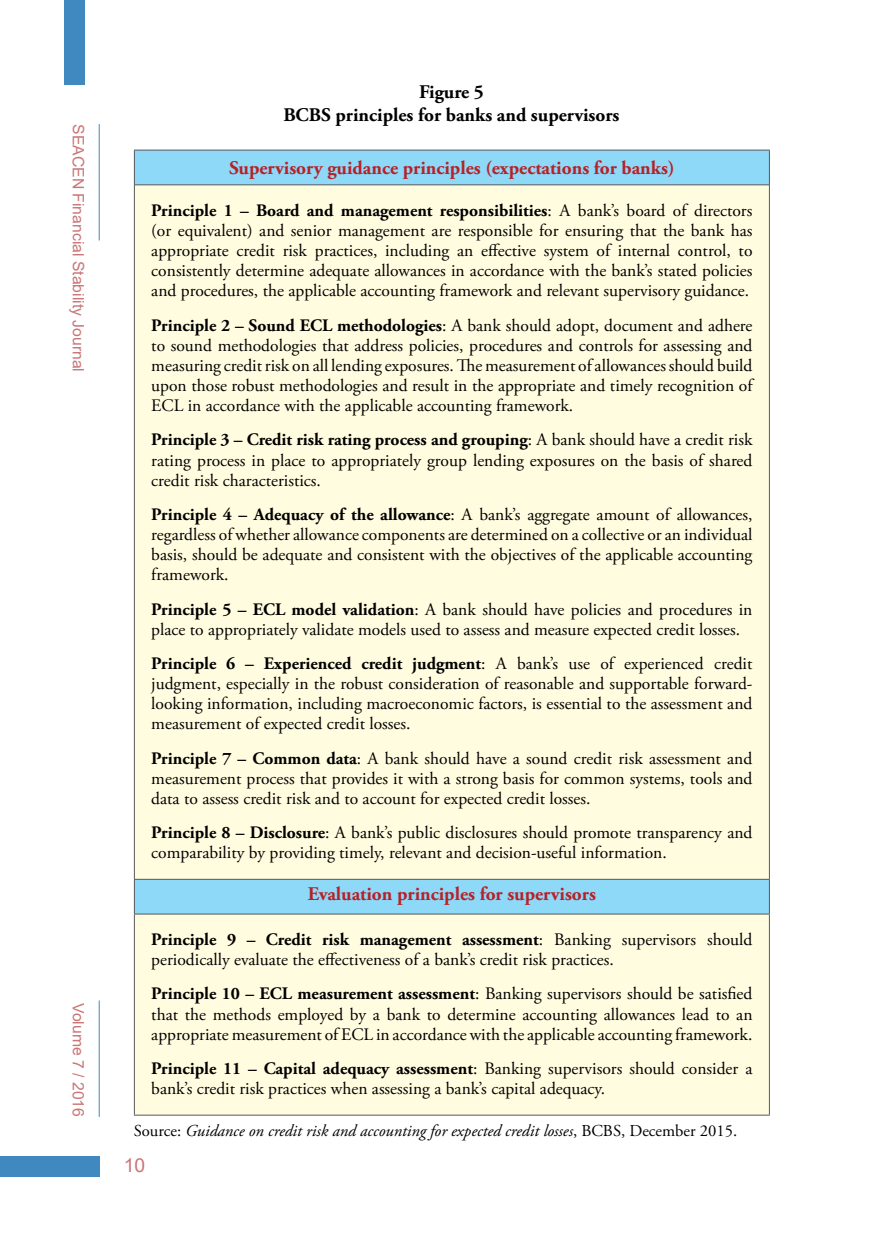
<style>
.page{position:relative;width:893px;height:1241px;background:#fff}
.page>*{position:absolute;margin:0;border:0;box-sizing:border-box;transform-origin:0 0}
.t1{font:700 19.25px "Adobe Garamond Pro";color:#b72126}
.t2{font:700 19.25px/22.2px "Adobe Garamond Pro";color:#000;text-align:center}
.t3{font:19.25px "Arial";color:#ca7576}
.t4{font:17.5px/20.1px "Adobe Garamond Pro";color:#000;text-align:justify}
.t5{font:italic 16.62px "Adobe Garamond Pro";color:#000}
.t6{font:15.75px "Arial";color:#ca7576}
.s1{font-weight:700}
.s2{font-style:normal}
</style>
<div class="page">
<div style="left:0;top:1156px;width:99px;height:20px;background:#3f89c0"></div>
<hr style="left:99px;top:124px;width:1px;height:116px;background:#3f89c0">
<hr style="left:99px;top:1000px;width:1px;height:116px;background:#3f89c0">
<div style="left:64px;top:0;width:20px;height:84px;background:#3f89c0"></div>
<div style="left:134px;top:150px;width:635px;height:35px;background:#8ed8f8"></div>
<div style="left:135px;top:185px;width:634px;height:929px;background:#fffcdf"></div>
<div style="left:134px;top:879px;width:635px;height:34px;background:#8ed8f8"></div>
<hr style="left:135px;top:184px;width:634px;height:1px;background:#58595b">
<hr style="left:134px;top:150px;width:636px;height:1px;background:#58595b">
<hr style="left:134px;top:150px;width:1px;height:35px;background:#58595b">
<hr style="left:769px;top:150px;width:1px;height:35px;background:#58595b">
<hr style="left:134px;top:185px;width:1px;height:693px;background:#58595b">
<hr style="left:769px;top:185px;width:1px;height:693px;background:#58595b">
<hr style="left:134px;top:878px;width:636px;height:1px;background:#58595b">
<hr style="left:134px;top:879px;width:1px;height:34px;background:#58595b">
<hr style="left:769px;top:879px;width:1px;height:34px;background:#58595b">
<hr style="left:134px;top:913px;width:636px;height:1px;background:#58595b">
<hr style="left:134px;top:914px;width:1px;height:200px;background:#58595b">
<hr style="left:769px;top:914px;width:1px;height:200px;background:#58595b">
<hr style="left:134px;top:1114px;width:636px;height:1px;background:#58595b">
<p class="t6" style="left:89px;top:124px;width:249px;rotate:90deg">SEACEN Financial Stability Journal</p>
<p class="t6" style="left:89px;top:1002px;width:115px;rotate:90deg">Volume 7 / 2016</p>
<p class="t2" style="left:283px;top:81px;width:338px">Figure 5<br>BCBS principles for banks and supervisors</p>
<p class="t1" style="left:229px;top:157px;width:447px">Supervisory guidance principles (expectations for banks)</p>
<p class="t4" style="left:151px;top:201px;width:603px"><span class="s1">Principle 1 – Board and management responsibilities</span>: A bank’s board of directors (or equivalent) and senior management are responsible for ensuring that the bank has appropriate credit risk practices, including an effective system of internal control, to consistently determine adequate allowances in accordance with the bank’s stated policies and procedures, the applicable accounting framework and relevant supervisory guidance.</p>
<p class="t4" style="left:151px;top:315px;width:603px"><span class="s1">Principle 2 – Sound ECL methodologies</span>: A bank should adopt, document and adhere to sound methodologies that address policies, procedures and controls for assessing and measuring credit risk on all lending exposures. The measurement of allowances should build upon those robust methodologies and result in the appropriate and timely recognition of ECL in accordance with the applicable accounting framework.</p>
<p class="t4" style="left:151px;top:430px;width:603px"><span class="s1">Principle 3 – Credit risk rating process and grouping</span>: A bank should have a credit risk rating process in place to appropriately group lending exposures on the basis of shared credit risk characteristics.</p>
<p class="t4" style="left:151px;top:505px;width:603px"><span class="s1">Principle 4 – Adequacy of the allowance</span>: A bank’s aggregate amount of allowances, regardless of whether allowance components are determined on a collective or an individual basis, should be adequate and consistent with the objectives of the applicable accounting framework.</p>
<p class="t4" style="left:151px;top:599px;width:603px"><span class="s1">Principle 5 – ECL model validation</span>: A bank should have policies and procedures in place to appropriately validate models used to assess and measure expected credit losses.</p>
<p class="t4" style="left:151px;top:653px;width:603px"><span class="s1">Principle 6 – Experienced credit judgment</span>: A bank’s use of experienced credit judgment, especially in the robust consideration of reasonable and supportable forward&shy;looking information, including macroeconomic factors, is essential to the assessment and measurement of expected credit losses.</p>
<p class="t4" style="left:151px;top:748px;width:603px"><span class="s1">Principle 7 – Common data</span>: A bank should have a sound credit risk assessment and measurement process that provides it with a strong basis for common systems, tools and data to assess credit risk and to account for expected credit losses.</p>
<p class="t4" style="left:151px;top:823px;width:603px"><span class="s1">Principle 8 – Disclosure</span>: A bank’s public disclosures should promote transparency and comparability by providing timely, relevant and decision-useful information.</p>
<p class="t1" style="left:308px;top:882px;width:290px">Evaluation principles for supervisors</p>
<p class="t4" style="left:151px;top:929px;width:603px"><span class="s1">Principle 9 – Credit risk management assessment</span>: Banking supervisors should periodically evaluate the effectiveness of a bank’s credit risk practices.</p>
<p class="t4" style="left:151px;top:984px;width:603px"><span class="s1">Principle 10 – ECL measurement assessment</span>: Banking supervisors should be satisfied that the methods employed by a bank to determine accounting allowances lead to an appropriate measurement of ECL in accordance with the applicable accounting framework.</p>
<p class="t4" style="left:151px;top:1058px;width:603px"><span class="s1">Principle 11 – Capital adequacy assessment</span>: Banking supervisors should consider a bank’s credit risk practices when assessing a bank’s capital adequacy.</p>
<p class="t5" style="left:134px;top:1120px;width:605px"><span class="s2">Source:</span> Guidance on credit risk and accounting for expected credit losses<span class="s2">, BCBS, December 2015.</span></p>
<p class="t3" style="left:124px;top:1151px;width:23px">10</p>
</div>
